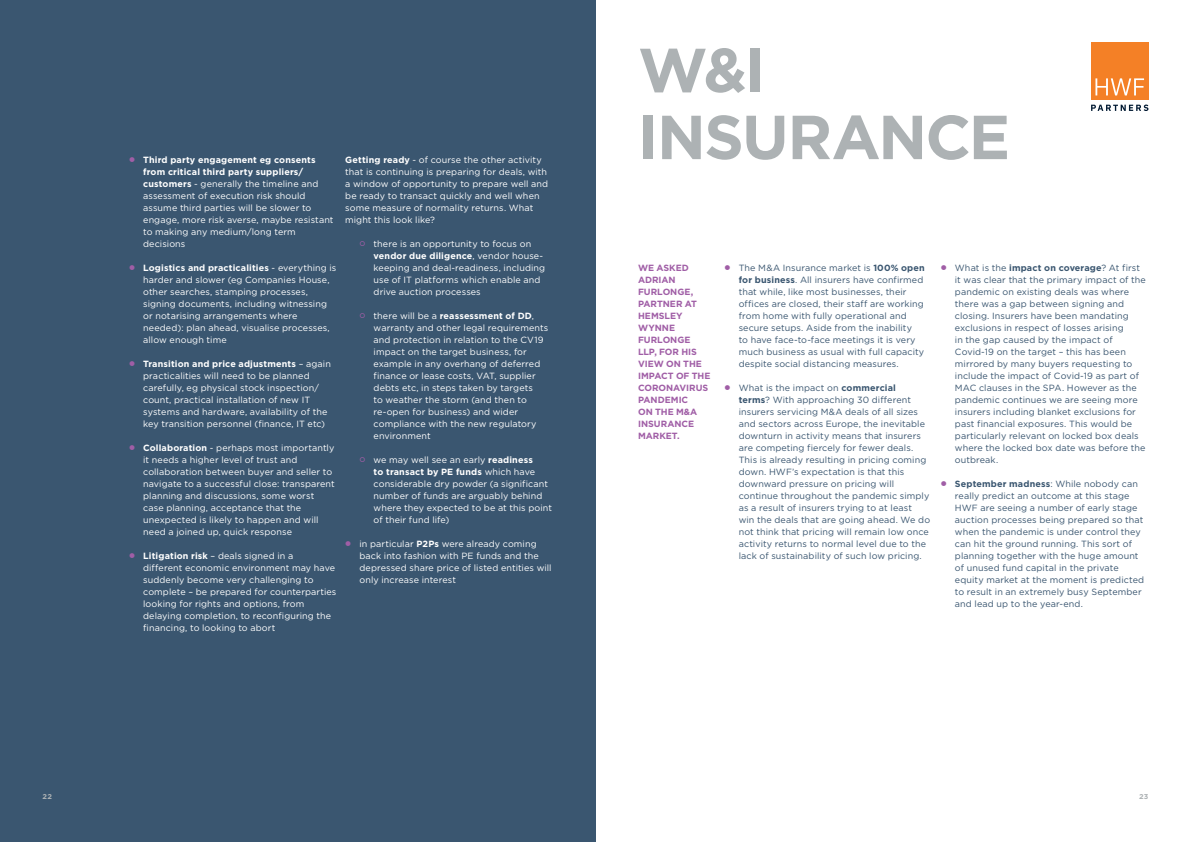
<style>
.page{position:relative;width:1191px;height:842px;background:#fff}
.page>*{position:absolute;margin:0;border:0;box-sizing:border-box;transform-origin:0 0}
.G_Cover_heading_Larg{font:700 62px/67px "Gotham";letter-spacing:-.03em;color:#adb2b4}
.G_Paragraph{font:9px/12px "Gotham";letter-spacing:.01em;color:#fff}
.t1{font:9px/12px "Gotham";letter-spacing:.01em;color:#3a5670}
.G_Heading_4{font:700 9px/12px "Gotham";color:#a05ea6}
.t2{font:700 7px "Gotham";color:#adb2b4;scale:1.05 1}
.s1{font-weight:700}
</style>
<div class="page">
<div style="left:0;top:0;width:595px;height:842px;background:#3a5670"></div>
<svg style="left:1091px;top:105px;width:57px;height:6px"></svg>
<div style="left:1091px;top:43px;width:57px;height:57px;background:#f48026"></div>
<svg style="left:1095px;top:78px;width:49px;height:17px"></svg>
<p class="t2" style="left:43px;top:792px;width:10px">22</p>
<p class="G_Paragraph" style="left:143px;top:153px;width:192px"><span class="s1">Third party engagement eg consents from critical third party suppliers/ customers</span> - generally the timeline and assessment of execution risk should assume third parties will be slower to engage, more risk averse, maybe resistant to making any medium/long term decisions</p>
<p class="G_Paragraph" style="left:143px;top:261px;width:195px"><span class="s1">Logistics and practicalities</span> - everything is harder and slower (eg Companies House, other searches, stamping processes, signing documents, including witnessing or notarising arrangements where needed): plan ahead, visualise processes, allow enough time</p>
<p class="G_Paragraph" style="left:143px;top:357px;width:189px"><span class="s1">Transition and price adjustments</span> – again practicalities will need to be planned carefully, eg physical stock inspection/ count, practical installation of new IT systems and hardware, availability of the key transition personnel (finance, IT etc)</p>
<p class="G_Paragraph" style="left:143px;top:441px;width:193px"><span class="s1">Collaboration</span> - perhaps most importantly it needs a higher level of trust and collaboration between buyer and seller to navigate to a successful close: transparent planning and discussions, some worst case planning, acceptance that the unexpected is likely to happen and will need a joined up, quick response</p>
<p class="G_Paragraph" style="left:143px;top:549px;width:195px"><span class="s1">Litigation risk</span> – deals signed in a<br>different economic environment may have suddenly become very challenging to complete – be prepared for counterparties looking for rights and options, from delaying completion, to reconfiguring the financing, to looking to abort</p>
<p class="G_Paragraph" style="left:345px;top:153px;width:204px"><span class="s1">Getting ready</span> - of course the other activity that is continuing is preparing for deals, with a window of opportunity to prepare well and be ready to transact quickly and well when some measure of normality returns. What might this look like?</p>
<p class="G_Paragraph" style="left:373px;top:237px;width:173px">there is an opportunity to focus on <span class="s1">vendor due diligence</span>, vendor house&shy;keeping and deal-readiness, including use of IT platforms which enable and drive auction processes</p>
<p class="G_Paragraph" style="left:373px;top:309px;width:176px">there will be a <span class="s1">reassessment of DD</span>, warranty and other legal requirements and protection in relation to the CV19 impact on the target business, for example in any overhang of deferred finance or lease costs, VAT, supplier debts etc, in steps taken by targets<br>to weather the storm (and then to re-open for business) and wider compliance with the new regulatory environment</p>
<p class="G_Paragraph" style="left:373px;top:453px;width:180px">we may well see an early <span class="s1">readiness<br>to transact by PE funds</span> which have considerable dry powder (a significant number of funds are arguably behind where they expected to be at this point of their fund life)</p>
<p class="G_Paragraph" style="left:359px;top:537px;width:194px">in particular <span class="s1">P2Ps</span> were already coming back into fashion with PE funds and the depressed share price of listed entities will only increase interest</p>
<p class="G_Cover_heading_Larg" style="left:638px;top:36px;width:374px">W&amp;I<br>INSURANCE</p>
<p class="G_Heading_4" style="left:638px;top:261px;width:74px">WE ASKED<br>ADRIAN<br>FURLONGE,<br>PARTNER AT<br>HEMSLEY<br>WYNNE<br>FURLONGE<br>LLP, FOR HIS<br>VIEW ON THE<br>IMPACT OF THE<br>CORONAVIRUS<br>PANDEMIC<br>ON THE M&amp;A<br>INSURANCE<br>MARKET.</p>
<p class="t1" style="left:955px;top:261px;width:192px">What is the <span class="s1">impact on coverage</span>? At first it was clear that the primary impact of the pandemic on existing deals was where there was a gap between signing and closing. Insurers have been mandating exclusions in respect of losses arising<br>in the gap caused by the impact of Covid-19 on the target – this has been mirrored by many buyers requesting to include the impact of Covid-19 as part of MAC clauses in the SPA. However as the pandemic continues we are seeing more insurers including blanket exclusions for past financial exposures. This would be particularly relevant on locked box deals where the locked box date was before the outbreak.</p>
<p class="t1" style="left:955px;top:477px;width:191px"><span class="s1">September madness</span>: While nobody can really predict an outcome at this stage HWF are seeing a number of early stage auction processes being prepared so that when the pandemic is under control they can hit the ground running. This sort of planning together with the huge amount of unused fund capital in the private equity market at the moment is predicted to result in an extremely busy September and lead up to the year-end.</p>
<p class="t1" style="left:738px;top:261px;width:188px">The M&amp;A Insurance market is <span class="s1">100% open for business</span>. All insurers have confirmed that while, like most businesses, their offices are closed, their staff are working from home with fully operational and secure setups. Aside from the inability<br>to have face-to-face meetings it is very much business as usual with full capacity despite social distancing measures.</p>
<p class="t1" style="left:738px;top:381px;width:193px">What is the impact on <span class="s1">commercial<br>terms</span>? With approaching 30 different insurers servicing M&amp;A deals of all sizes and sectors across Europe, the inevitable downturn in activity means that insurers are competing fiercely for fewer deals.<br>This is already resulting in pricing coming down. HWF’s expectation is that this downward pressure on pricing will continue throughout the pandemic simply as a result of insurers trying to at least<br>win the deals that are going ahead. We do not think that pricing will remain low once activity returns to normal level due to the lack of sustainability of such low pricing.</p>
<p class="t2" style="left:1139px;top:792px;width:10px">23</p>
</div>
